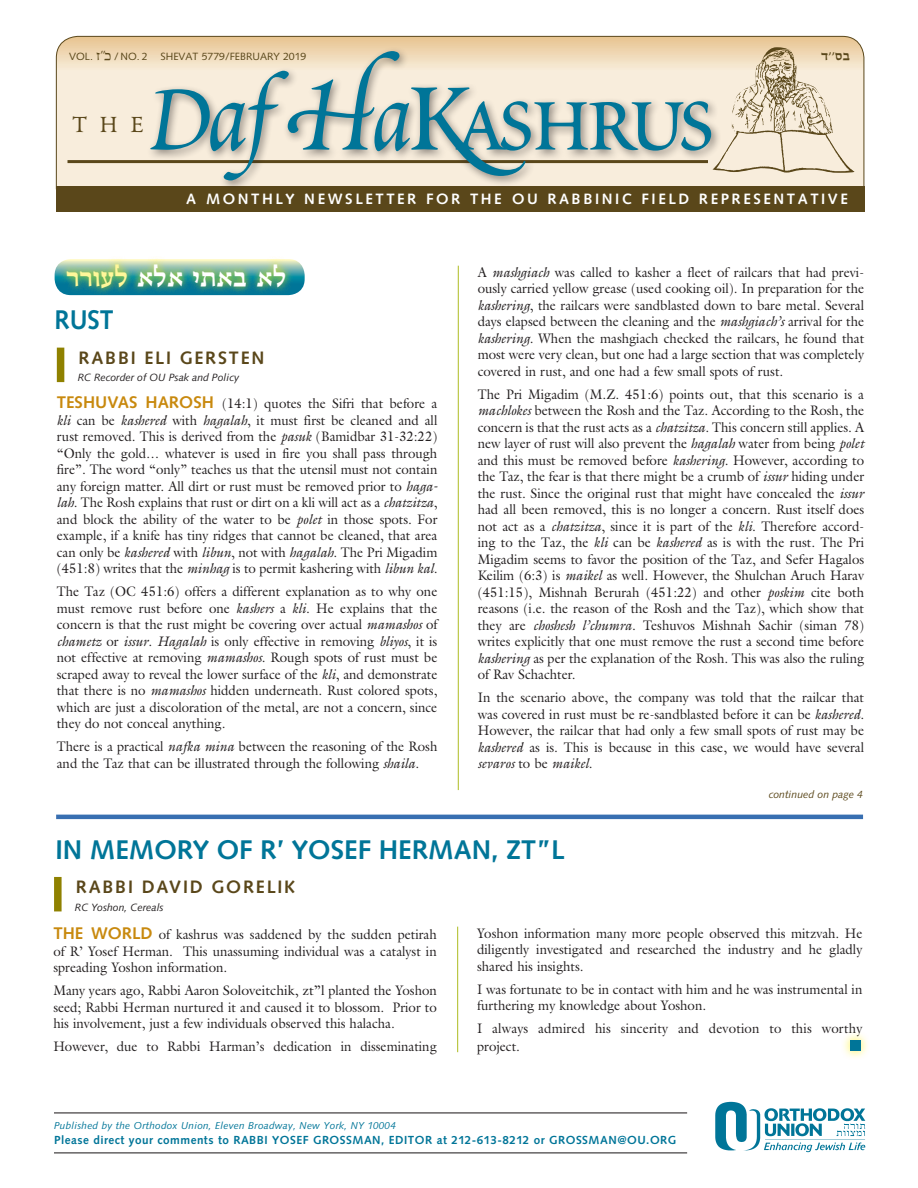
<style>
.page{position:relative;width:918px;height:1188px;background:#fff}
.page>*{position:absolute;margin:0;border:0;box-sizing:border-box;transform-origin:0 0}
.t1{font:110.25px "Poetica Roman Small Caps";letter-spacing:-.1em;color:#007598}
.t2{font:30px "Hadasah Shamen";letter-spacing:-.005em;color:#fff;scale:.95 1}
.t3{font:30px "Poetica Chancery IV";color:#5a471a}
.Newdaf_headline{font:700 27px "Syntax";color:#007598}
.Newdaf_headline-2{font:700 27px "Syntax";color:#007598;scale:.92 1}
.Newdaf_author{font:700 18px "Syntax";letter-spacing:.1em;color:#5a471a}
.t4{font:700 15px "Syntax";letter-spacing:.17em;color:#fff}
.t5{font:15px "Hadasah Shamen";color:#5a471a}
.t6{font:300 15px "Hadasah";color:#5a471a}
.NewDaf_body{font:13.8px/16.5px "Galliard";color:#231f20;text-align:justify;scale:.95 1}
.t7{font:700 11.7px "Syntax";letter-spacing:.04em;color:#007598}
.newdafauthortitle2{font:italic 10.5px "Syntax";color:#231f20}
.t8{font:10.5px "Syntax";color:#5a471a}
.t9{font:italic 10.5px "Syntax";color:#5a471a}
.t10{font:italic 10.05px "Syntax";letter-spacing:.02em;color:#007598}
.s1{font-family:"Poetica Chancery I";font-size:118.2px}
.s2{font-family:"Poetica Supp Swash Caps III";font-size:135.45px}
.s3{font-family:"Poetica Chancery IV";font-size:118.2px}
.s4{font-family:"Poetica Roman Small Caps Alt";font-size:144.9px}
.s5{font-family:"Hadasah";font-weight:300;font-size:15px}
.s6{color:#fff79a}
.s7{font-family:"Syntax";font-weight:700;font-size:16.8px;color:#c8890e}
.s8{font-style:italic}
</style>
<div class="page">
<svg style="left:56px;top:36px;width:808px;height:150px;background:#ecd9bc"></svg>
<hr style="left:68px;top:160px;width:640px;height:3px;background:#5a471a">
<img style="left:722px;top:47px;width:138px;height:126px">
<div style="left:56px;top:186px;width:808px;height:26px;background:#5a471a"></div>
<div style="left:146px;top:46px;width:576px;height:146px;background:#231f20;opacity:.5"></div>
<hr style="left:458px;top:266px;width:1px;height:524px;background:#aebc21">
<svg style="left:55px;top:259px;width:250px;height:36px"></svg>
<svg style="left:59px;top:258px;width:234px;height:38px;background:#6daf94"></svg>
<div style="left:57px;top:348px;width:7px;height:34px;background:#8f8100"></div>
<hr style="left:56px;top:815px;width:807px;height:4px;background:#386fb1">
<hr style="left:457px;top:927px;width:1px;height:125px;background:#aebc21">
<div style="left:54px;top:877px;width:8px;height:34px;background:#8f8100"></div>
<div style="left:841px;top:1030px;width:30px;height:31px;background:#fff101;opacity:.75"></div>
<div style="left:850px;top:1040px;width:11px;height:11px;background:#007598"></div>
<img style="left:715px;top:1101px;width:151px;height:52px">
<hr style="left:54px;top:1112px;width:633px;height:1px;background:#231f20">
<hr style="left:54px;top:1152px;width:633px;height:1px;background:#231f20">
<p class="t6" style="left:101px;top:41px;width:7px">ww</p>
<p class="t1" style="left:147px;top:77px;width:570px"><span class="s1">Daf</span><span class="s2">H</span><span class="s3">a</span><span class="s4">K</span>ashrus</p>
<p class="t8" style="left:69px;top:50px;width:239px">VOL. <span class="s5">z f</span> / NO. 2 SHEVAT 5779/FEBRUARY 2019</p>
<p class="t3" style="left:72px;top:110px;width:73px">THE</p>
<p class="t5" style="left:821px;top:49px;width:31px">swwxc</p>
<p class="t4" style="left:186px;top:190px;width:663px">A MONTHLY NEWSLETTER FOR THE OU RABBINIC FIELD REPRESENTATIVE</p>
<p class="t2" style="left:67px;top:264px;width:234px"><span class="s6">rrugk</span> tkt h,tc tk</p>
<p class="Newdaf_headline-2" style="left:55px;top:304px;width:66px">RUST</p>
<p class="Newdaf_author" style="left:79px;top:347px;width:187px">RABBI ELI GERSTEN</p>
<p class="newdafauthortitle2" style="left:78px;top:371px;width:163px">RC Recorder of OU Psak and Policy</p>
<p class="NewDaf_body" style="left:57px;top:395px;width:403px"><span class="s7">TESHUVAS HAROSH</span> (14:1) quotes the Sifri that before a <span class="s8">kli</span> can be <span class="s8">kashered</span> with <span class="s8">hagalah</span>, it must first be cleaned and all rust removed. This is derived from the <span class="s8">pasuk</span> (Bamidbar 31-32:22) “Only the gold… whatever is used in fire you shall pass through fire”. The word “only” teaches us that the utensil must not contain any foreign matter. All dirt or rust must be removed prior to <span class="s8">haga&shy;lah</span>. The Rosh explains that rust or dirt on a kli will act as a <span class="s8">chatzitza</span>, and block the ability of the water to be <span class="s8">polet</span> in those spots. For example, if a knife has tiny ridges that cannot be cleaned, that area can only be <span class="s8">kashered</span> with <span class="s8">libun</span>, not with <span class="s8">hagalah</span>. The Pri Migadim (451:8) writes that the <span class="s8">minhag</span> is to permit kashering with <span class="s8">libun kal.</span></p>
<p class="NewDaf_body" style="left:57px;top:583px;width:402px">The Taz (OC 451:6) offers a different explanation as to why one must remove rust before one <span class="s8">kashers</span> a <span class="s8">kli</span>. He explains that the concern is that the rust might be covering over actual <span class="s8">mamashos</span> of <span class="s8">chametz</span> or <span class="s8">issur</span>. <span class="s8">Hagalah</span> is only effective in removing <span class="s8">bliyos</span>, it is not effective at removing <span class="s8">mamashos</span>. Rough spots of rust must be scraped away to reveal the lower surface of the <span class="s8">kli</span>, and demonstrate that there is no <span class="s8">mamashos</span> hidden underneath. Rust colored spots, which are just a discoloration of the metal, are not a concern, since they do not conceal anything.</p>
<p class="NewDaf_body" style="left:57px;top:738px;width:402px">There is a practical <span class="s8">nafka mina</span> between the reasoning of the Rosh and the Taz that can be illustrated through the following <span class="s8">shaila</span>.</p>
<p class="NewDaf_body" style="left:478px;top:263px;width:408px">A <span class="s8">mashgiach</span> was called to kasher a fleet of railcars that had previ&shy;ously carried yellow grease (used cooking oil). In preparation for the <span class="s8">kashering</span>, the railcars were sandblasted down to bare metal. Several days elapsed between the cleaning and the <span class="s8">mashgiach’s</span> arrival for the <span class="s8">kashering</span>. When the mashgiach checked the railcars, he found that most were very clean, but one had a large section that was completely covered in rust, and one had a few small spots of rust.</p>
<p class="NewDaf_body" style="left:478px;top:385px;width:408px">The Pri Migadim (M.Z. 451:6) points out, that this scenario is a <span class="s8">machlokes</span> between the Rosh and the Taz. According to the Rosh, the concern is that the rust acts as a <span class="s8">chatzitza</span>. This concern still applies. A new layer of rust will also prevent the <span class="s8">hagalah</span> water from being <span class="s8">polet </span>and this must be removed before <span class="s8">kashering</span>. However, according to the Taz, the fear is that there might be a crumb of <span class="s8">issur</span> hiding under the rust. Since the original rust that might have concealed the <span class="s8">issur </span>had all been removed, this is no longer a concern. Rust itself does not act as a <span class="s8">chatzitza</span>, since it is part of the <span class="s8">kli</span>. Therefore accord&shy;ing to the Taz, the <span class="s8">kli</span> can be <span class="s8">kashered</span> as is with the rust. The Pri Migadim seems to favor the position of the Taz, and Sefer Hagalos Keilim (6:3) is <span class="s8">maikel</span> as well. However, the Shulchan Aruch Harav (451:15), Mishnah Berurah (451:22) and other <span class="s8">poskim</span> cite both reasons (i.e. the reason of the Rosh and the Taz), which show that they are <span class="s8">choshesh l’chumra</span>. Teshuvos Mishnah Sachir (siman 78) writes explicitly that one must remove the rust a second time before <span class="s8">kashering</span> as per the explanation of the Rosh. This was also the ruling of Rav Schachter.</p>
<p class="NewDaf_body" style="left:478px;top:689px;width:408px">In the scenario above, the company was told that the railcar that was covered in rust must be re-sandblasted before it can be <span class="s8">kashered</span>.<br>However, the railcar that had only a few small spots of rust may be <span class="s8">kashered</span> as is. This is because in this case, we would have several <span class="s8">sevaros</span> to be <span class="s8">maikel</span>.</p>
<p class="t9" style="left:769px;top:788px;width:96px">continued on page 4</p>
<p class="Newdaf_headline" style="left:55px;top:834px;width:511px">IN MEMORY OF R’ YOSEF HERMAN, ZT”L</p>
<p class="Newdaf_author" style="left:76px;top:877px;width:221px">RABBI DAVID GORELIK</p>
<p class="newdafauthortitle2" style="left:75px;top:901px;width:90px">RC Yoshon, Cereals</p>
<p class="NewDaf_body" style="left:53px;top:926px;width:405px"><span class="s7">THE WORLD</span> of kashrus was saddened by the sudden petirah of R’ Yosef Herman. This unassuming individual was a catalyst in spreading Yoshon information.</p>
<p class="NewDaf_body" style="left:53px;top:982px;width:405px">Many years ago, Rabbi Aaron Soloveitchik, zt”l planted the Yoshon seed; Rabbi Herman nurtured it and caused it to blossom. Prior to his involvement, just a few individuals observed this halacha.</p>
<p class="NewDaf_body" style="left:53px;top:1038px;width:405px">However, due to Rabbi Harman’s dedication in disseminating</p>
<p class="NewDaf_body" style="left:477px;top:924px;width:407px">Yoshon information many more people observed this mitzvah. He diligently investigated and researched the industry and he gladly shared his insights.</p>
<p class="NewDaf_body" style="left:477px;top:980px;width:407px">I was fortunate to be in contact with him and he was instrumental in furthering my knowledge about Yoshon.</p>
<p class="NewDaf_body" style="left:477px;top:1019px;width:407px;line-height:18px">I always admired his sincerity and devotion to this worthy project.</p>
<p class="t10" style="left:54px;top:1120px;width:343px">Published by the Orthodox Union, Eleven Broadway, New York, NY 10004</p>
<p class="t7" style="left:54px;top:1134px;width:624px">Please direct your comments to RABBI YOSEF GROSSMAN, EDITOR at 212-613-8212 or GROSSMAN@OU.ORG</p>
</div>
